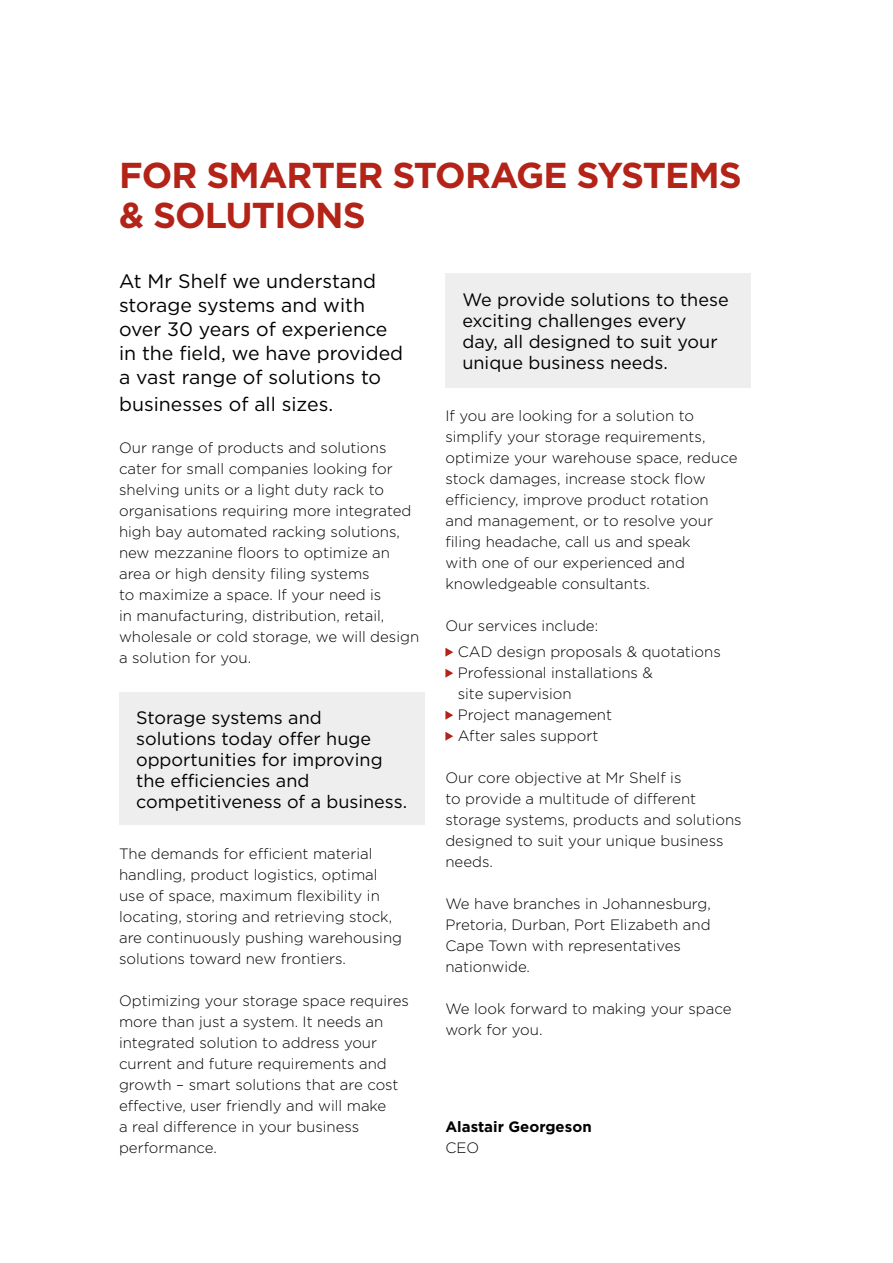
<style>
.page{position:relative;width:893px;height:1263px;background:#fff}
.page>*{position:absolute;margin:0;border:0;box-sizing:border-box;transform-origin:0 0}
.t1{font:700 36px/39.8px "Gotham";letter-spacing:-.025em;color:#b32317}
.t2{font:19.5px/24px "Gotham";color:#000}
.t3{font:18px/21px "Gotham";color:#000}
.t4{font:300 15px/21px "Gotham";color:#000}
.t5{font:700 15px "Gotham";color:#000}
</style>
<div class="page">
<div style="left:119px;top:692px;width:305px;height:133px;background:#efeeee"></div>
<div style="left:445px;top:273px;width:305px;height:115px;background:#efeeee"></div>
<svg style="left:445px;top:648px;width:8px;height:9px"></svg>
<svg style="left:445px;top:669px;width:8px;height:9px"></svg>
<svg style="left:445px;top:711px;width:8px;height:9px"></svg>
<svg style="left:445px;top:732px;width:8px;height:9px"></svg>
<h1 class="t1" style="left:119px;top:155px;width:624px">FOR SMARTER STORAGE SYSTEMS &amp; SOLUTIONS</h1>
<h2 class="t2" style="left:119px;top:268px;width:286px">At Mr Shelf we understand storage systems and with over 30 years of experience in the field, we have provided a vast range of solutions to</h2>
<h2 class="t2" style="left:119px;top:391px;width:216px">businesses of all sizes.</h2>
<p class="t4" style="left:119px;top:437px;width:302px">Our range of products and solutions cater for small companies looking for shelving units or a light duty rack to organisations requiring more integrated high bay automated racking solutions, new mezzanine floors to optimize an area or high density filing systems<br>to maximize a space. If your need is<br>in manufacturing, distribution, retail, wholesale or cold storage, we will design a solution for you.</p>
<p class="t3" style="left:136px;top:706px;width:273px">Storage systems and<br>solutions today offer huge opportunities for improving the efficiencies and competitiveness of a business.</p>
<p class="t4" style="left:119px;top:842px;width:285px">The demands for efficient material handling, product logistics, optimal use of space, maximum flexibility in locating, storing and retrieving stock, are continuously pushing warehousing solutions toward new frontiers.</p>
<p class="t4" style="left:119px;top:989px;width:291px">Optimizing your storage space requires more than just a system. It needs an integrated solution to address your current and future requirements and growth – smart solutions that are cost effective, user friendly and will make<br>a real difference in your business performance.</p>
<p class="t3" style="left:462px;top:289px;width:268px">We provide solutions to these exciting challenges every<br>day, all designed to suit your unique business needs.</p>
<p class="t4" style="left:445px;top:405px;width:294px">If you are looking for a solution to simplify your storage requirements, optimize your warehouse space, reduce stock damages, increase stock flow efficiency, improve product rotation and management, or to resolve your filing headache, call us and speak<br>with one of our experienced and knowledgeable consultants.</p>
<p class="t4" style="left:458px;top:613px;width:265px;line-height:25.2px;text-indent:-12px">Our services include:<br>CAD design proposals &amp; quotations</p>
<p class="t4" style="left:458px;top:661px;width:197px">Professional installations &amp; site supervision<br>Project management<br>After sales support</p>
<p class="t4" style="left:445px;top:766px;width:298px">Our core objective at Mr Shelf is<br>to provide a multitude of different storage systems, products and solutions designed to suit your unique business needs.</p>
<p class="t4" style="left:445px;top:892px;width:267px">We have branches in Johannesburg,<br>Pretoria, Durban, Port Elizabeth and<br>Cape Town with representatives nationwide.</p>
<p class="t4" style="left:445px;top:997px;width:287px">We look forward to making your space work for you.</p>
<p class="t5" style="left:445px;top:1117px;width:148px">Alastair Georgeson</p>
<p class="t4" style="left:445px;top:1137px;width:35px">CEO</p>
</div>
